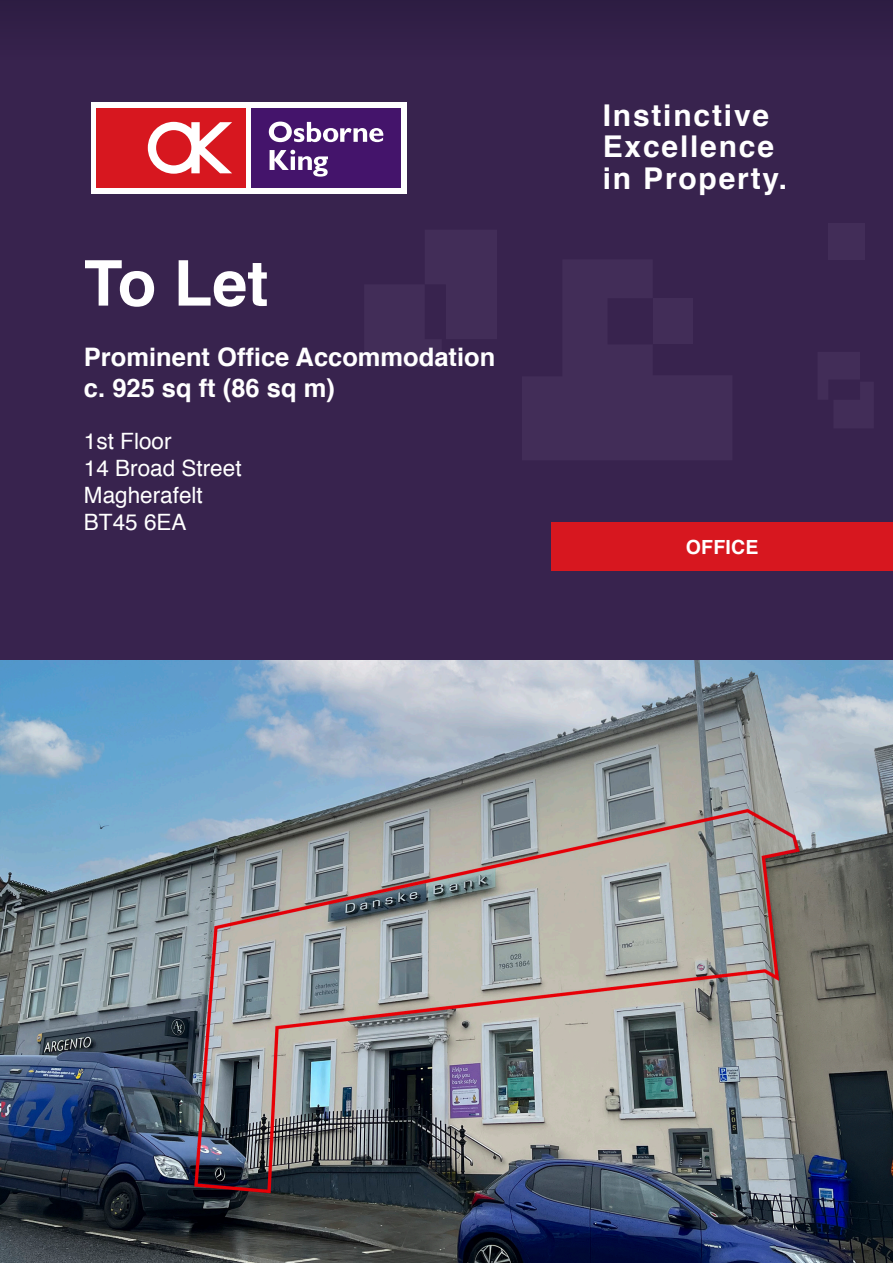
<style>
.page{position:relative;width:893px;height:1263px;background:#fff}
.page>*{position:absolute;margin:0;border:0;box-sizing:border-box;transform-origin:0 0}
.t1{font:700 63px "Helvetica";color:#fff}
.t2{font:700 30px/31.5px "Helvetica";letter-spacing:.06em;color:#fff}
.t3{font:700 25.5px "Helvetica";color:#fff}
.Address_Front{font:22.5px "Helvetica";color:#fff}
.Property_Type{font:700 19.5px "Helvetica";letter-spacing:.01em;color:#fff}
</style>
<div class="page">
<div style="left:0;top:0;width:893px;height:660px;background:#38234e"></div>
<div style="left:91px;top:102px;width:316px;height:91px;background:#fff"></div>
<div style="left:251px;top:108px;width:150px;height:79px;background:#44146b"></div>
<svg style="left:270px;top:150px;width:58px;height:27px"></svg>
<svg style="left:269px;top:122px;width:114px;height:20px"></svg>
<div style="left:97px;top:108px;width:149px;height:79px;background:#d7171f"></div>
<svg style="left:148px;top:122px;width:84px;height:52px"></svg>
<div style="left:654px;top:298px;width:39px;height:45px;background:#422d58"></div>
<div style="left:828px;top:223px;width:37px;height:36px;background:#422d58"></div>
<img style="left:0;top:660px;width:893px;height:603px">
<div style="left:551px;top:522px;width:342px;height:48px;background:#d7171f"></div>
<h1 class="t1" style="left:84px;top:233px;width:186px">To Let</h1>
<h2 class="t3" style="left:84px;top:336px;width:413px">Prominent Office Accommodation</h2>
<h2 class="t3" style="left:84px;top:367px;width:252px">c. 925 sq ft (86 sq m)</h2>
<p class="Address_Front" style="left:84px;top:424px;width:89px">1st Floor</p>
<p class="Address_Front" style="left:84px;top:451px;width:159px">14 Broad Street</p>
<p class="Address_Front" style="left:84px;top:478px;width:120px">Magherafelt</p>
<p class="Address_Front" style="left:84px;top:505px;width:104px">BT45 6EA</p>
<p class="t2" style="left:603px;top:100px;width:186px">Instinctive<br>Excellence in Property.</p>
<p class="Property_Type" style="left:686px;top:531px;width:74px">OFFICE</p>
</div>
